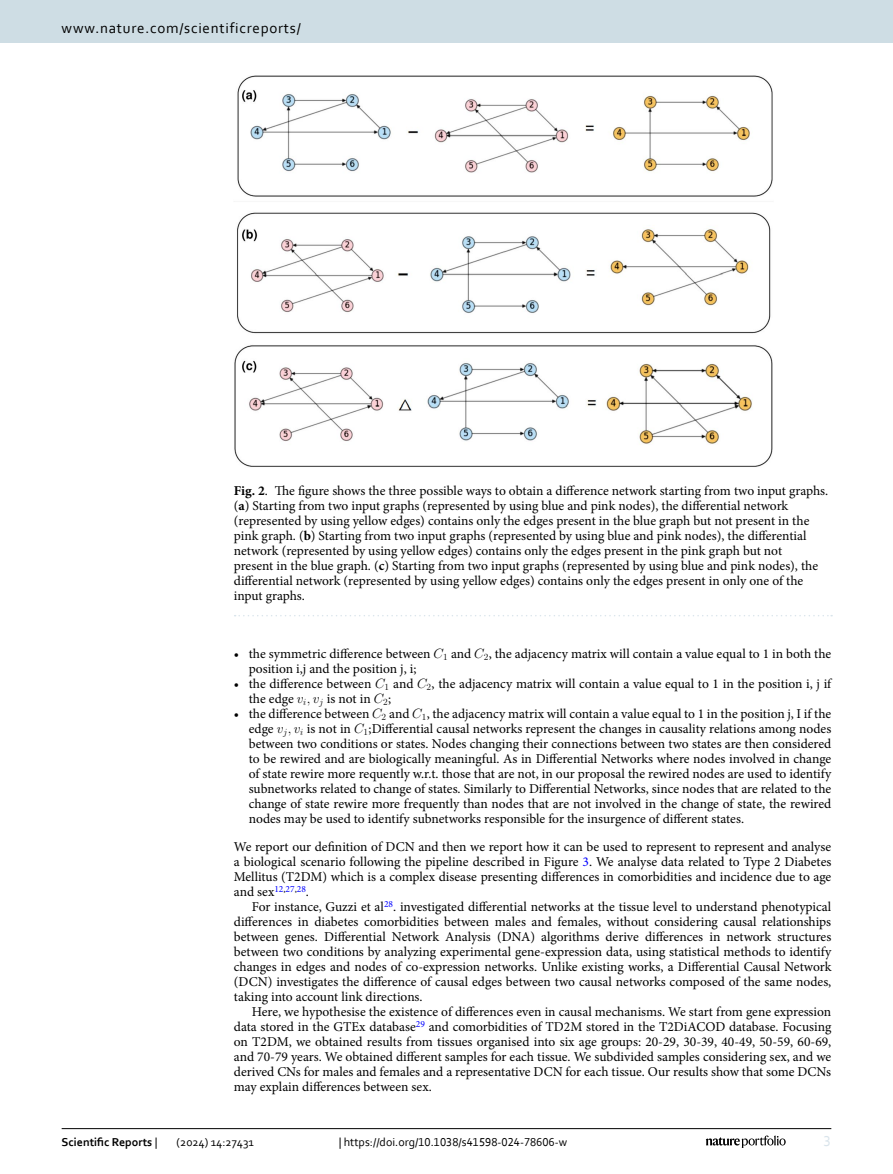
<style>
.page{position:relative;width:893px;height:1174px;background:#fff}
.page>*{position:absolute;margin:0;border:0;box-sizing:border-box;transform-origin:0 0}
.t1{font:15px "Corbel";letter-spacing:.05em;color:#000}
.t2{font:15px "Corbel";color:#d9e4eb}
.Figure_Caption{font:13.5px/15px "Minion Pro";color:#000}
.Body_Text_Indent{font:13.5px/15px "Minion Pro";color:#000;text-align:justify}
.Body_Text{font:13.5px/15px "Minion Pro";color:#000;text-align:justify}
.t3{font:12px "Corbel";color:#000}
.t4{font:700 12px "Corbel";color:#000}
.s1{font-weight:700}
.s2{font-family:"CMMI12"}
.s3{color:#00f}
.s4{font-weight:400}
</style>
<div class="page">
<img style="left:234px;top:76px;width:539px;height:391px">
<svg style="left:235px;top:615px;width:597px;height:1px"></svg>
<hr style="left:62px;top:1128px;width:769px;height:1px;background:#000">
<svg style="left:706px;top:1135px;width:80px;height:12px"></svg>
<div style="left:0;top:0;width:893px;height:43px;background:#cedde4"></div>
<p class="t1" style="left:62px;top:18px;width:241px">www.nature.com/scientificreports/</p>
<p class="Figure_Caption" style="left:234px;top:483px;width:596px"><span class="s1">Fig. 2</span>. The figure shows the three possible ways to obtain a difference network starting from two input graphs. (<span class="s1">a</span>) Starting from two input graphs (represented by using blue and pink nodes), the differential network (represented by using yellow edges) contains only the edges present in the blue graph but not present in the pink graph. (<span class="s1">b</span>) Starting from two input graphs (represented by using blue and pink nodes), the differential network (represented by using yellow edges) contains only the edges present in the pink graph but not<br>present in the blue graph. (<span class="s1">c</span>) Starting from two input graphs (represented by using blue and pink nodes), the differential network (represented by using yellow edges) contains only the edges present in only one of the input graphs.</p>
<p class="Figure_Caption" style="left:249px;top:646px;width:584px;text-indent:-15px">• the symmetric difference between <span class="s2">C</span><sub>1</sub> and <span class="s2">C</span><sub>2</sub>, the adjacency matrix will contain a value equal to 1 in both the position i,j and the position j, i;</p>
<p class="Figure_Caption" style="left:249px;top:676px;width:584px;text-indent:-15px">• the difference between <span class="s2">C</span><sub>1</sub> and <span class="s2">C</span><sub>2</sub>, the adjacency matrix will contain a value equal to 1 in the position i, j if the edge <span class="s2">v</span><sub>i</sub><span class="s2">, v</span><sub>j</sub> is not in <span class="s2">C</span><sub>2</sub>;</p>
<p class="Figure_Caption" style="left:249px;top:706px;width:584px;text-align:justify;text-indent:-15px">• the difference between <span class="s2">C</span><sub>2</sub> and <span class="s2">C</span><sub>1</sub>, the adjacency matrix will contain a value equal to 1 in the position j, I if the edge <span class="s2">v</span><sub>j</sub><span class="s2">, v</span><sub>i</sub> is not in <span class="s2">C</span><sub>1</sub>;Differential causal networks represent the changes in causality relations among nodes between two conditions or states. Nodes changing their connections between two states are then considered to be rewired and are biologically meaningful. As in Differential Networks where nodes involved in change of state rewire more requently w.r.t. those that are not, in our proposal the rewired nodes are used to identify subnetworks related to change of states. Similarly to Differential Networks, since nodes that are related to the change of state rewire more frequently than nodes that are not involved in the change of state, the rewired nodes may be used to identify subnetworks responsible for the insurgence of different states.</p>
<p class="Body_Text" style="left:234px;top:839px;width:599px">We report our definition of DCN and then we report how it can be used to represent to represent and analyse a biological scenario following the pipeline described in Figure <span class="s3">3</span>. We analyse data related to Type 2 Diabetes Mellitus (T2DM) which is a complex disease presenting differences in comorbidities and incidence due to age and sex<sup>12</sup><sup>,</sup><sup>27</sup><sup>,</sup><sup>28</sup>.</p>
<p class="Body_Text_Indent" style="left:234px;top:899px;width:599px;text-indent:18px">For instance, Guzzi et al<sup>28</sup>. investigated differential networks at the tissue level to understand phenotypical differences in diabetes comorbidities between males and females, without considering causal relationships between genes. Differential Network Analysis (DNA) algorithms derive differences in network structures between two conditions by analyzing experimental gene-expression data, using statistical methods to identify changes in edges and nodes of co-expression networks. Unlike existing works, a Differential Causal Network (DCN) investigates the difference of causal edges between two causal networks composed of the same nodes, taking into account link directions.</p>
<p class="Body_Text_Indent" style="left:234px;top:1004px;width:599px;text-indent:18px">Here, we hypothesise the existence of differences even in causal mechanisms. We start from gene expression data stored in the GTEx database<sup>29</sup> and comorbidities of TD2M stored in the T2DiACOD database. Focusing on T2DM, we obtained results from tissues organised into six age groups: 20-29, 30-39, 40-49, 50-59, 60-69, and 70-79 years. We obtained different samples for each tissue. We subdivided samples considering sex, and we derived CNs for males and females and a representative DCN for each tissue. Our results show that some DCNs may explain differences between sex.</p>
<p class="t4" style="left:62px;top:1134px;width:97px">Scientific Reports <span class="s4">|</span></p>
<p class="t3" style="left:177px;top:1134px;width:79px">(2024) 14:27431</p>
<p class="t3" style="left:339px;top:1134px;width:230px">| https://doi.org/10.1038/s41598-024-78606-w</p>
<p class="t2" style="left:824px;top:1132px;width:9px">3</p>
</div>
